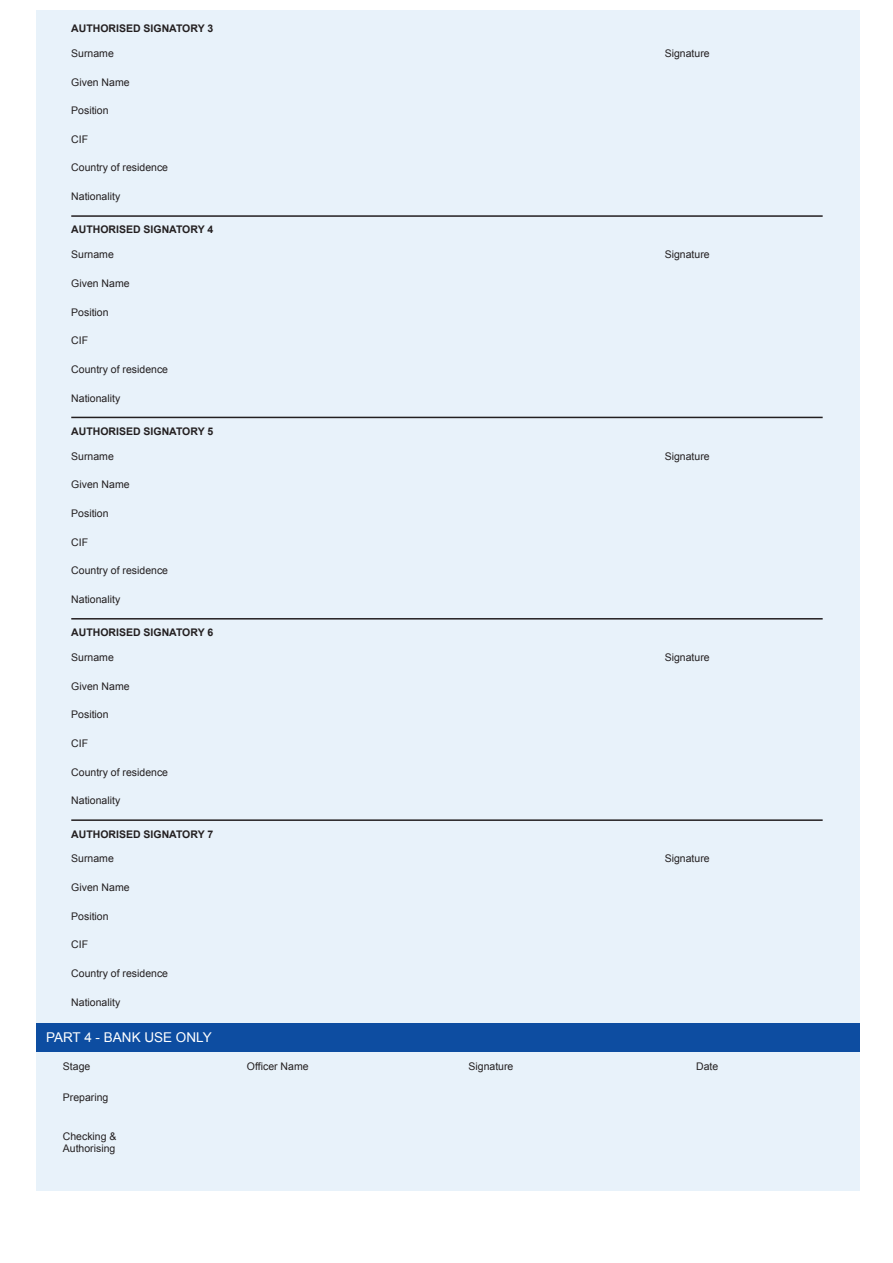
<style>
.page{position:relative;width:893px;height:1263px;background:#fff}
.page>*{position:absolute;margin:0;border:0;box-sizing:border-box;transform-origin:0 0}
.t1{font:13.5px "Arial";color:#fff}
.t2{font:10.5px/12.6px "Arial";color:#231f20}
.t3{font:700 10.5px "Arial";color:#231f20}
.s1{font-style:inherit}
</style>
<div class="page">
<div style="left:37px;top:11px;width:823px;height:1180px;background:#e8f2fa"></div>
<hr style="left:71px;top:215px;width:752px;height:2px;background:#231f20">
<hr style="left:71px;top:417px;width:752px;height:1px;background:#231f20">
<hr style="left:71px;top:618px;width:752px;height:1px;background:#231f20">
<hr style="left:71px;top:819px;width:752px;height:2px;background:#231f20">
<div style="left:37px;top:1023px;width:823px;height:29px;background:#0d4da1"></div>
<p class="t3" style="left:71px;top:21px;width:143px">AUTHORISED SIGNATORY 3</p>
<p class="t2" style="left:71px;top:47px;width:44px">Surname</p>
<p class="t2" style="left:665px;top:47px;width:46px">Signature</p>
<p class="t2" style="left:71px;top:76px;width:60px">Given Name</p>
<p class="t2" style="left:71px;top:104px;width:39px">Position</p>
<p class="t2" style="left:71px;top:133px;width:18px">CIF</p>
<p class="t2" style="left:71px;top:161px;width:98px">Country of residence</p>
<p class="t2" style="left:71px;top:190px;width:51px">Nationality</p>
<p class="t3" style="left:71px;top:222px;width:143px">AUTHORISED SIGNATORY 4</p>
<p class="t2" style="left:71px;top:248px;width:44px">Surname</p>
<p class="t2" style="left:665px;top:248px;width:46px">Signature</p>
<p class="t2" style="left:71px;top:277px;width:60px">Given Name</p>
<p class="t2" style="left:71px;top:305px;width:39px">Position</p>
<p class="t2" style="left:71px;top:334px;width:18px">CIF</p>
<p class="t2" style="left:71px;top:363px;width:98px">Country of residence</p>
<p class="t2" style="left:71px;top:391px;width:51px">Nationality</p>
<p class="t3" style="left:71px;top:424px;width:143px">AUTHORISED SIGNATORY 5</p>
<p class="t2" style="left:71px;top:450px;width:44px">Surname</p>
<p class="t2" style="left:665px;top:450px;width:46px">Signature</p>
<p class="t2" style="left:71px;top:478px;width:60px">Given Name</p>
<p class="t2" style="left:71px;top:507px;width:39px">Position</p>
<p class="t2" style="left:71px;top:536px;width:18px">CIF</p>
<p class="t2" style="left:71px;top:564px;width:98px">Country of residence</p>
<p class="t2" style="left:71px;top:593px;width:51px">Nationality</p>
<p class="t3" style="left:71px;top:625px;width:143px">AUTHORISED SIGNATORY 6</p>
<p class="t2" style="left:71px;top:651px;width:44px">Surname</p>
<p class="t2" style="left:665px;top:651px;width:46px">Signature</p>
<p class="t2" style="left:71px;top:680px;width:60px">Given Name</p>
<p class="t2" style="left:71px;top:708px;width:39px">Position</p>
<p class="t2" style="left:71px;top:737px;width:18px">CIF</p>
<p class="t2" style="left:71px;top:765px;width:98px">Country of residence</p>
<p class="t2" style="left:71px;top:794px;width:51px">Nationality</p>
<p class="t3" style="left:71px;top:826px;width:143px">AUTHORISED SIGNATORY 7</p>
<p class="t2" style="left:71px;top:852px;width:44px">Surname</p>
<p class="t2" style="left:665px;top:852px;width:46px">Signature</p>
<p class="t2" style="left:71px;top:881px;width:60px">Given Name</p>
<p class="t2" style="left:71px;top:909px;width:39px">Position</p>
<p class="t2" style="left:71px;top:938px;width:18px">CIF</p>
<p class="t2" style="left:71px;top:967px;width:98px">Country of residence</p>
<p class="t2" style="left:71px;top:995px;width:51px">Nationality</p>
<p class="t1" style="left:46px;top:1028px;width:167px">PART 4 - BANK USE ONLY</p>
<p class="t2" style="left:63px;top:1060px;width:29px">Stage</p>
<p class="t2" style="left:247px;top:1060px;width:63px">Officer Name</p>
<p class="t2" style="left:469px;top:1060px;width:46px">Signature</p>
<p class="t2" style="left:696px;top:1060px;width:24px">Date</p>
<p class="t2" style="left:63px;top:1091px;width:47px">Preparing</p>
<p class="t2" style="left:63px;top:1129px;width:55px">Check<span class="s1">ing</span> &amp;<br>Authori<span class="s1">sing</span></p>
</div>
